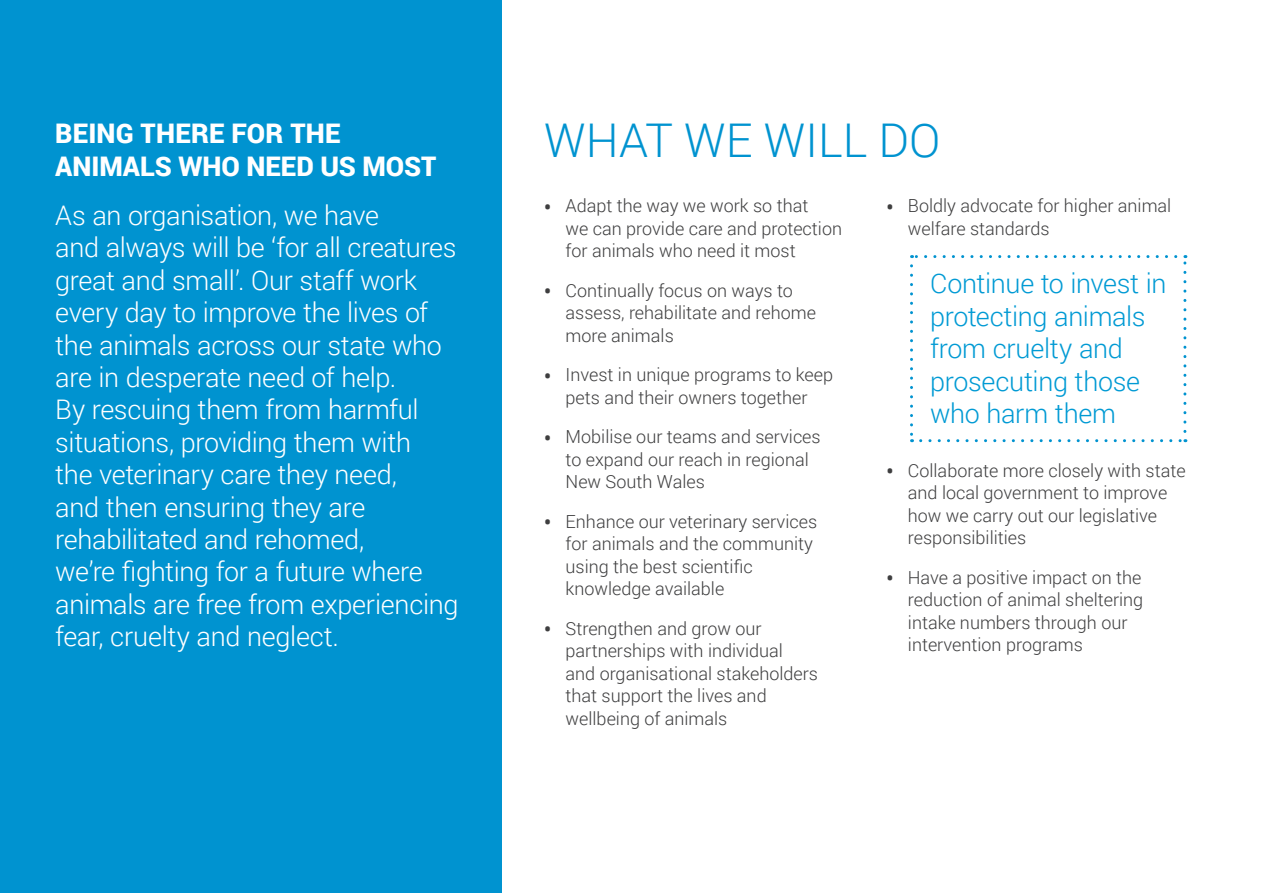
<style>
.page{position:relative;width:1263px;height:893px;background:#fff}
.page>*{position:absolute;margin:0;border:0;box-sizing:border-box;transform-origin:0 0}
.t1{font:300 46.5px "Roboto";color:#0093d0}
.t2{font:300 27px/32.4px "Roboto";letter-spacing:-.015em;color:#fff}
.t3{font:300 27px/32.4px "Roboto";letter-spacing:-.01em;color:#009ad4}
.t4{font:900 27px/32.4px "Roboto";letter-spacing:.005em;color:#fff}
.t5{font:300 18px/22.5px "Roboto";color:#3e3e3f}
.s1{font-weight:700;font-size:19.5px}
</style>
<div class="page">
<svg style="left:910px;top:266px;width:3px;height:176px"></svg>
<svg style="left:921px;top:439px;width:265px;height:3px"></svg>
<svg style="left:1183px;top:255px;width:3px;height:176px"></svg>
<svg style="left:911px;top:255px;width:265px;height:3px"></svg>
<div style="left:0;top:0;width:502px;height:893px;background:#0093d0"></div>
<h2 class="t4" style="left:55px;top:116px;width:383px">BEING THERE FOR THE<br>ANIMALS WHO NEED US MOST</h2>
<p class="t2" style="left:55px;top:198px;width:405px">As an organisation, we have<br>and always will be ‘for all creatures great and small’. Our staff work every day to improve the lives of the animals across our state who are in desperate need of help.<br>By rescuing them from harmful situations, providing them with<br>the veterinary care they need,<br>and then ensuring they are rehabilitated and rehomed,<br>we’re fighting for a future where animals are free from experiencing fear, cruelty and neglect.</p>
<h1 class="t1" style="left:544px;top:108px;width:397px">WHAT WE WILL DO</h1>
<p class="t5" style="left:566px;top:194px;width:278px;text-indent:-21px"><span class="s1">•</span> Adapt the way we work so that<br>we can provide care and protection for animals who need it most</p>
<p class="t5" style="left:566px;top:278px;width:252px;text-indent:-21px"><span class="s1">•</span> Continually focus on ways to assess, rehabilitate and rehome more animals</p>
<p class="t5" style="left:544px;top:363px;width:290px;text-align:center"><span class="s1">•</span> Invest in unique programs to keep pets and their owners together</p>
<p class="t5" style="left:566px;top:425px;width:257px;text-indent:-21px"><span class="s1">•</span> Mobilise our teams and services to expand our reach in regional<br>New South Wales</p>
<p class="t5" style="left:566px;top:509px;width:253px;text-indent:-21px"><span class="s1">•</span> Enhance our veterinary services for animals and the community using the best scientific knowledge available</p>
<p class="t5" style="left:566px;top:617px;width:254px;text-indent:-21px"><span class="s1">•</span> Strengthen and grow our partnerships with individual<br>and organisational stakeholders that support the lives and wellbeing of animals</p>
<p class="t5" style="left:908px;top:194px;width:265px;text-indent:-21px"><span class="s1">•</span> Boldly advocate for higher animal welfare standards</p>
<h2 class="t3" style="left:930px;top:267px;width:238px">Continue to invest in protecting animals from cruelty and prosecuting those who harm them</h2>
<p class="t5" style="left:908px;top:458px;width:279px;text-indent:-21px"><span class="s1">•</span> Collaborate more closely with state and local government to improve how we carry out our legislative responsibilities</p>
<p class="t5" style="left:908px;top:565px;width:237px;text-indent:-21px"><span class="s1">•</span> Have a positive impact on the reduction of animal sheltering intake numbers through our intervention programs</p>
</div>
